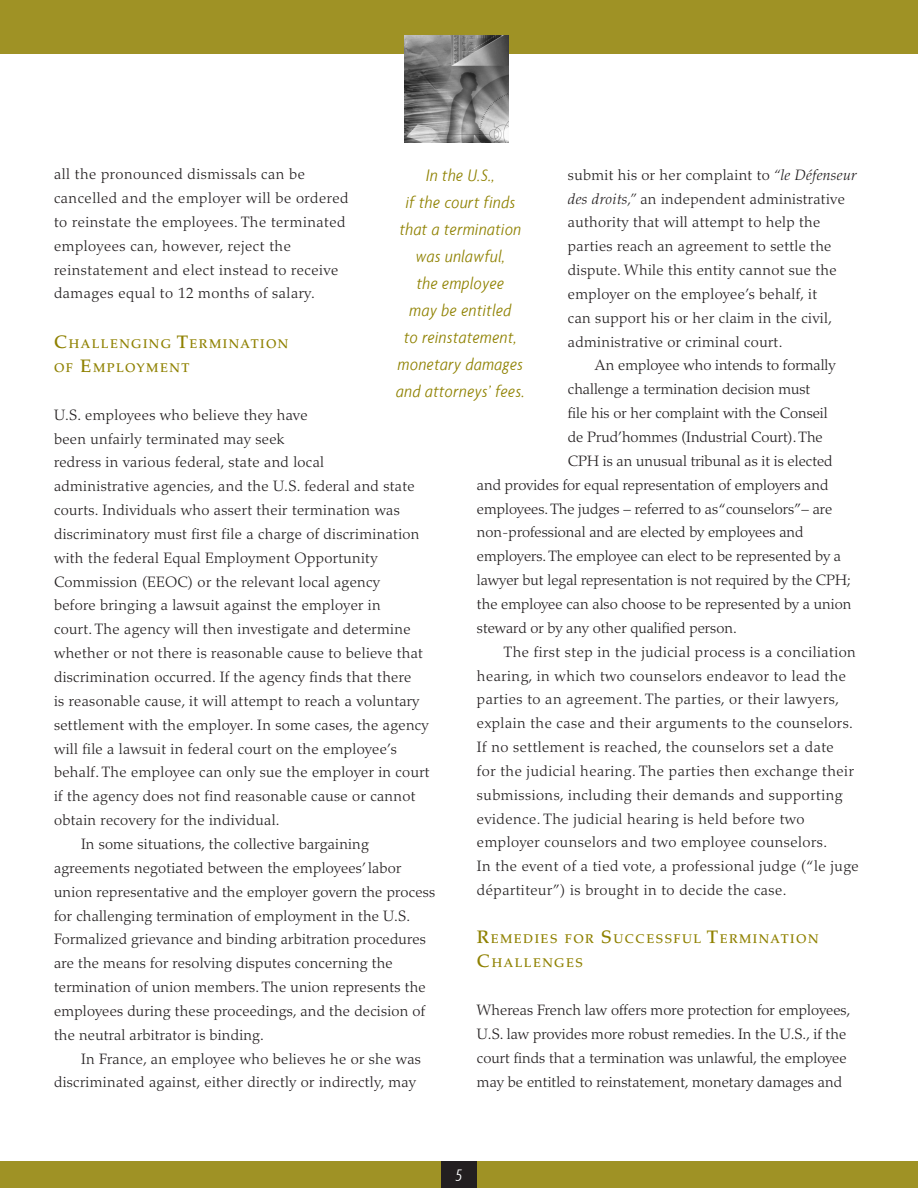
<style>
.page{position:relative;width:918px;height:1188px;background:#fff}
.page>*{position:absolute;margin:0;border:0;box-sizing:border-box;transform-origin:0 0}
.t1{font:italic 300 condensed 18px/27px "Agenda";letter-spacing:.035em;color:#8f8100;text-align:center}
.t2{font:italic 300 condensed 18px "Agenda";color:#fff}
.t3{font:300 15px/23.9px "Palatino";letter-spacing:.02em;color:#231f20}
.t4{font:300 15px "Palatino";color:#231f20}
.t5{font:500 12.6px/24px "Palatino";letter-spacing:.115em;color:#8f8100}
.s1{font-size:18px}
.s2{font-style:italic}
</style>
<div class="page">
<div style="left:0;top:1161px;width:918px;height:27px;background:#9f9225"></div>
<div style="left:441px;top:1161px;width:36px;height:27px;background:#231f20"></div>
<div style="left:0;top:0;width:918px;height:54px;background:#9f9225"></div>
<img style="left:405px;top:35px;width:103px;height:108px">
<p class="t3" style="left:54px;top:163px;width:296px">all the pronounced dismissals can be cancelled and the employer will be ordered to reinstate the employees. The terminated employees can, however, reject the reinstatement and elect instead to receive damages equal to 12 months of salary.</p>
<p class="t5" style="left:54px;top:332px;width:37px"><span class="s1">C</span>HALL</p>
<p class="t1" style="left:396px;top:162px;width:130px">In the U.S.,<br>if the court finds that a termination was unlawful,<br>the employee<br>may be entitled<br>to reinstatement, monetary damages and attorneys’ fees.</p>
<p class="t3" style="left:568px;top:163px;width:290px">submit his or her complaint to <span class="s2">“le Défenseur des droits,”</span> an independent administrative authority that will attempt to help the parties reach an agreement to settle the dispute. While this entity cannot sue the employer on the employee’s behalf, it<br>can support his or her claim in the civil, administrative or criminal court.</p>
<p class="t4" style="left:595px;top:357px;width:242px">An employee who intends to formally</p>
<p class="t4" style="left:568px;top:381px;width:244px">challenge a termination decision must</p>
<p class="t4" style="left:568px;top:404px;width:261px">file his or her complaint with the Conseil</p>
<p class="t4" style="left:568px;top:428px;width:256px">de Prud’hommes (Industrial Court). The</p>
<p class="t4" style="left:568px;top:452px;width:266px">CPH is an unusual tribunal as it is elected</p>
<p class="t4" style="left:477px;top:476px;width:353px">and provides for equal representation of employers and</p>
<p class="t4" style="left:477px;top:500px;width:357px">employees. The judges – referred to as “counselors”– are</p>
<p class="t4" style="left:477px;top:524px;width:328px">non-professional and are elected by employees and</p>
<p class="t4" style="left:477px;top:547px;width:366px">employers. The employee can elect to be represented by a</p>
<p class="t4" style="left:477px;top:571px;width:375px">lawyer but legal representation is not required by the CPH;</p>
<p class="t4" style="left:477px;top:595px;width:376px">the employee can also choose to be represented by a union</p>
<p class="t4" style="left:477px;top:619px;width:261px">steward or by any other qualified person.</p>
<p class="t3" style="left:477px;top:640px;width:383px;text-indent:27px">The first step in the judicial process is a conciliation hearing, in which two counselors endeavor to lead the parties to an agreement. The parties, or their lawyers, explain the case and their arguments to the counselors.<br>If no settlement is reached, the counselors set a date<br>for the judicial hearing. The parties then exchange their submissions, including their demands and supporting evidence. The judicial hearing is held before two employer counselors and two employee counselors.<br>In the event of a tied vote, a professional judge (“le juge départiteur”) is brought in to decide the case.</p>
<p class="t5" style="left:477px;top:927px;width:343px"><span class="s1">R</span>EMEDIES FOR <span class="s1">S</span>UCCESSFUL <span class="s1">T</span>ERMINATION<br><span class="s1">C</span>HALL</p>
<p class="t5" style="left:54px;top:332px;width:236px;text-indent:56px">ENGING <span class="s1">T</span>ERMINATION<br>OF <span class="s1">E</span>MPLOYMENT</p>
<p class="t3" style="left:54px;top:403px;width:377px">U.S. employees who believe they have<br>been unfairly terminated may seek<br>redress in various federal, state and local<br>administrative agencies, and the U.S. federal and state courts. Individuals who assert their termination was discriminatory must first file a charge of discrimination with the federal Equal Employment Opportunity Commission (EEOC) or the relevant local agency<br>before bringing a lawsuit against the employer in<br>court. The agency will then investigate and determine whether or not there is reasonable cause to believe that discrimination occurred. If the agency finds that there<br>is reasonable cause, it will attempt to reach a voluntary settlement with the employer. In some cases, the agency will file a lawsuit in federal court on the employee’s behalf. The employee can only sue the employer in court if the agency does not find reasonable cause or cannot obtain recovery for the individual.</p>
<p class="t3" style="left:54px;top:832px;width:383px;text-indent:27px">In some situations, the collective bargaining agreements negotiated between the employees’ labor union representative and the employer govern the process for challenging termination of employment in the U.S.<br>Formalized grievance and binding arbitration procedures are the means for resolving disputes concerning the termination of union members. The union represents the employees during these proceedings, and the decision of the neutral arbitrator is binding.</p>
<p class="t3" style="left:54px;top:1047px;width:368px;text-indent:27px">In France, an employee who believes he or she was discriminated against, either directly or indirectly, may</p>
<p class="t5" style="left:533px;top:951px;width:51px">ENGES</p>
<p class="t3" style="left:477px;top:998px;width:375px">Whereas French law offers more protection for employees, U.S. law provides more robust remedies. In the U.S., if the court finds that a termination was unlawful, the employee may be entitled to reinstatement, monetary damages and</p>
<p class="t2" style="left:456px;top:1165px;width:8px">5</p>
</div>
